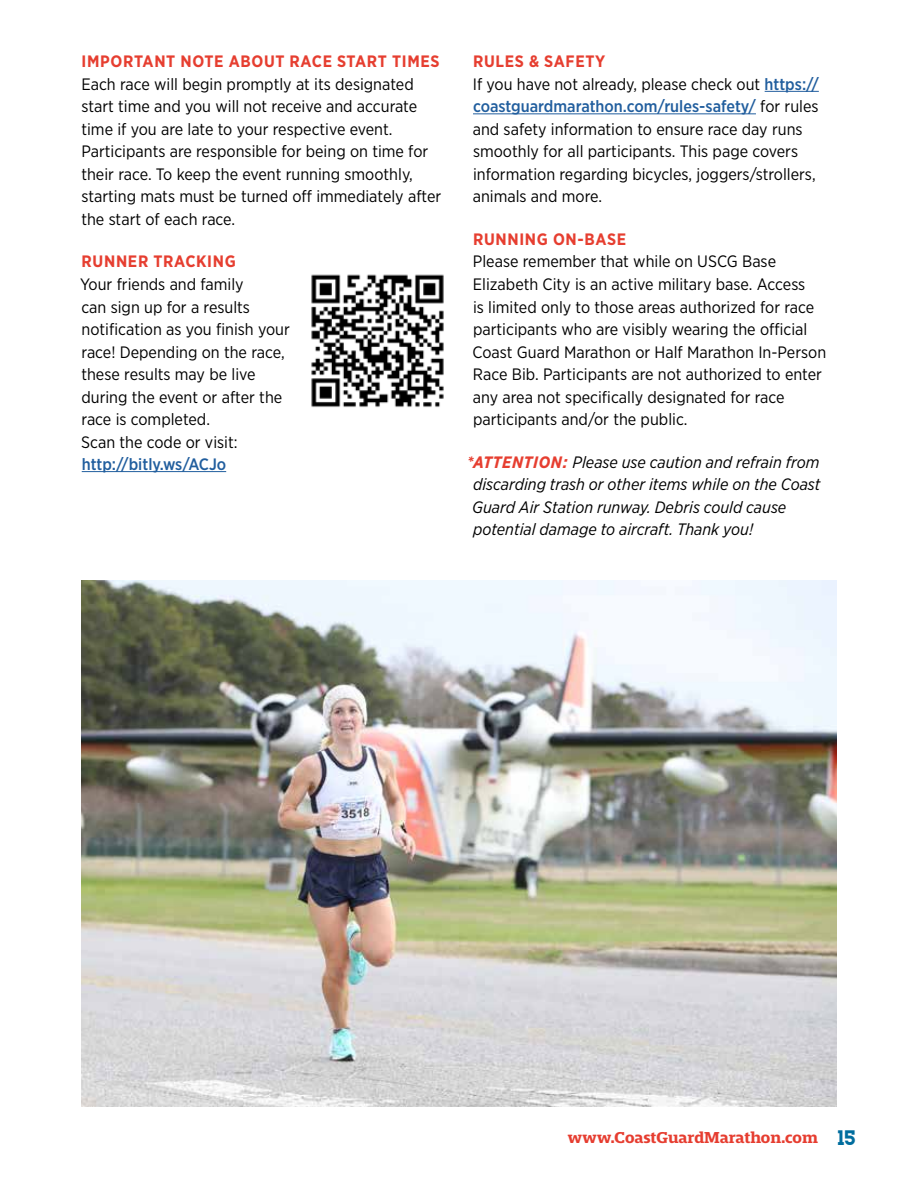
<style>
.page{position:relative;width:918px;height:1188px;background:#fff}
.page>*{position:absolute;margin:0;border:0;box-sizing:border-box;transform-origin:0 0}
.t1{font:16.5px/22.5px "Gotham Narrow";color:#000}
.t2{font:italic 16.5px/22.5px "Gotham Narrow";color:#000}
.t3{font:700 16.5px "Gotham Narrow";letter-spacing:.04em;color:#e63e30}
.t4{font:700 16.5px "Mislab Std";color:#e63d30}
.t5{font:500 16.5px "Gotham Narrow";color:#215e9e}
.s1{font-weight:700;color:#e63e30}
.s2{font-weight:500;color:#215e9e}
.s3{font-family:"Homestead";font-weight:400;font-size:21px;color:#006d9e}
</style>
<div class="page">
<img style="left:81px;top:580px;width:756px;height:527px">
<hr style="left:82px;top:471px;width:144px;height:1px;background:#215e9e">
<img style="left:311px;top:274px;width:133px;height:134px">
<hr style="left:765px;top:91px;width:54px;height:1px;background:#215e9e">
<hr style="left:473px;top:113px;width:283px;height:1px;background:#215e9e">
<p class="t3" style="left:82px;top:51px;width:360px">IMPORTANT NOTE ABOUT RACE START TIMES</p>
<p class="t1" style="left:81px;top:72px;width:361px">Each race will begin promptly at its designated start time and you will not receive and accurate time if you are late to your respective event.<br>Participants are responsible for being on time for their race. To keep the event running smoothly, starting mats must be turned off immediately after the start of each race.</p>
<p class="t3" style="left:82px;top:251px;width:156px">RUNNER TRACKING</p>
<p class="t1" style="left:80px;top:273px;width:211px">Your friends and family<br>can sign up for a results notification as you finish your race! Depending on the race, these results may be live during the event or after the race is completed.<br>Scan the code or visit:</p>
<p class="t5" style="left:82px;top:454px;width:146px">http://bitly.ws/ACJo</p>
<p class="t1" style="left:473px;top:50px;width:348px"><span class="s1">RULES &amp; SAFETY<br></span>If you have not already, please check out <span class="s2">https:// coastguardmarathon.com/rules-safety/</span> for rules and safety information to ensure race day runs smoothly for all participants. This page covers information regarding bicycles, joggers/strollers, animals and more.</p>
<p class="t3" style="left:473px;top:229px;width:155px">RUNNING ON-BASE</p>
<p class="t1" style="left:473px;top:250px;width:355px">Please remember that while on USCG Base Elizabeth City is an active military base. Access<br>is limited only to those areas authorized for race participants who are visibly wearing the official Coast Guard Marathon or Half Marathon In-Person Race Bib. Participants are not authorized to enter any area not specifically designated for race participants and/or the public.</p>
<p class="t2" style="left:472px;top:450px;width:350px;text-indent:-5px"><span class="s1">*ATTENTION:</span> Please use caution and refrain from discarding trash or other items while on the Coast Guard Air Station runway. Debris could cause potential damage to aircraft. Thank you!</p>
<p class="t4" style="left:568px;top:1130px;width:290px">www.CoastGuardMarathon.com <span class="s3">15</span></p>
</div>
